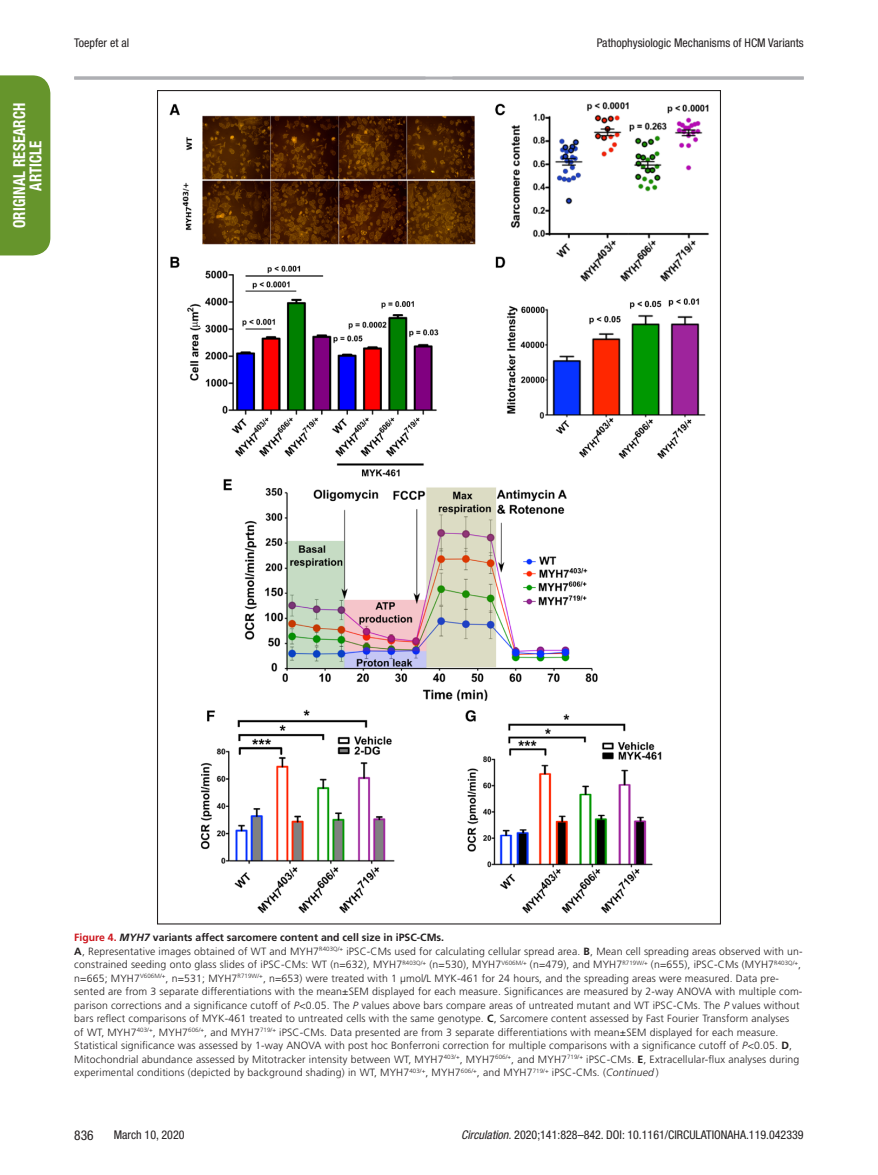
<style>
.page{position:relative;width:878px;height:1175px;background:#fff}
.page>*{position:absolute;margin:0;border:0;box-sizing:border-box;transform-origin:0 0}
.t1{font:700 condensed 16.5px/16.5px "Helvetica Neue LT Std";letter-spacing:.01em;color:#fff;text-align:center;scale:.9 1}
.t2{font:condensed 13.5px "Helvetica Neue LT Std";color:#231f20}
.t3{font:condensed 12px "Helvetica Neue LT Std";color:#231f20}
.t4{font:300 10.5px/13.5px "Frutiger LT Std";letter-spacing:.015em;color:#231f20}
.s1{font-weight:700;color:#cd151d}
.s2{font-weight:700;font-style:italic}
.s3{font-weight:700}
.s4{font-style:italic}
</style>
<div class="page">
<div style="left:0;top:75px;width:50px;height:180px;background:#66952c"></div>
<hr style="left:74px;top:76px;width:729px;height:4px;background:#b9babe">
<svg style="left:157px;top:90px;width:564px;height:835px"></svg>
<h1 class="t1" style="left:11px;top:228px;width:140px;rotate:-90deg">ORIGINAL RESEARCH<br>ARTICLE</h1>
<p class="t3" style="left:74px;top:36px;width:56px">Toepfer et al</p>
<p class="t3" style="left:596px;top:36px;width:208px">Pathophysiologic Mechanisms of HCM Variants</p>
<p class="t4" style="left:74px;top:931px;width:730px"><span class="s1">Figure 4.</span> <span class="s2">MYH7</span> <span class="s3">variants affect sarcomere content and cell size in iPSC-CMs.<br>A</span>, Representative images obtained of WT and MYH7<sup>R403Q/+</sup> iPSC-CMs used for calculating cellular spread area. <span class="s3">B</span>, Mean cell spreading areas observed with un&shy;constrained seeding onto glass slides of iPSC-CMs: WT (n=632), MYH7<sup>R403Q/+</sup> (n=530), MYH7<sup>V606M/+</sup> (n=479), and MYH7<sup>R719W/+</sup> (n=655), iPSC-CMs (MYH7<sup>R403Q/+</sup>, n=665; MYH7<sup>V606M/+</sup>, n=531; MYH7<sup>R719W/+</sup>, n=653) were treated with 1 μmol/L MYK-461 for 24 hours, and the spreading areas were measured. Data pre&shy;sented are from 3 separate differentiations with the mean±SEM displayed for each measure. Significances are measured by 2-way ANOVA with multiple com&shy;parison corrections and a significance cutoff of <span class="s4">P</span>&lt;0.05. The <span class="s4">P</span> values above bars compare areas of untreated mutant and WT iPSC-CMs. The <span class="s4">P</span> values without bars reflect comparisons of MYK-461 treated to untreated cells with the same genotype. <span class="s3">C</span>, Sarcomere content assessed by Fast Fourier Transform analyses<br>of WT, MYH7<sup>403/+</sup>, MYH7<sup>606/+</sup>, and MYH7<sup>719/+</sup> iPSC-CMs. Data presented are from 3 separate differentiations with mean±SEM displayed for each measure.<br>Statistical significance was assessed by 1-way ANOVA with post hoc Bonferroni correction for multiple comparisons with a significance cutoff of <span class="s4">P</span>&lt;0.05. <span class="s3">D</span>, Mitochondrial abundance assessed by Mitotracker intensity between WT, MYH7<sup>403/+</sup>, MYH7<sup>606/+</sup>, and MYH7<sup>719/+</sup> iPSC-CMs. <span class="s3">E</span>, Extracellular-flux analyses during experimental conditions (depicted by background shading) in WT, MYH7<sup>403/+</sup>, MYH7<sup>606/+</sup>, and MYH7<sup>719/+</sup> iPSC-CMs. (<span class="s4">Continued</span> )</p>
<p class="t2" style="left:74px;top:1127px;width:21px">836</p>
<p class="t3" style="left:114px;top:1127px;width:72px">March 10, 2020</p>
<p class="t3" style="left:461px;top:1127px;width:344px"><span class="s4">Circulation.</span> 2020;141:828–842. DOI: 10.1161/CIRCULATIONAHA.119.042339</p>
</div>
